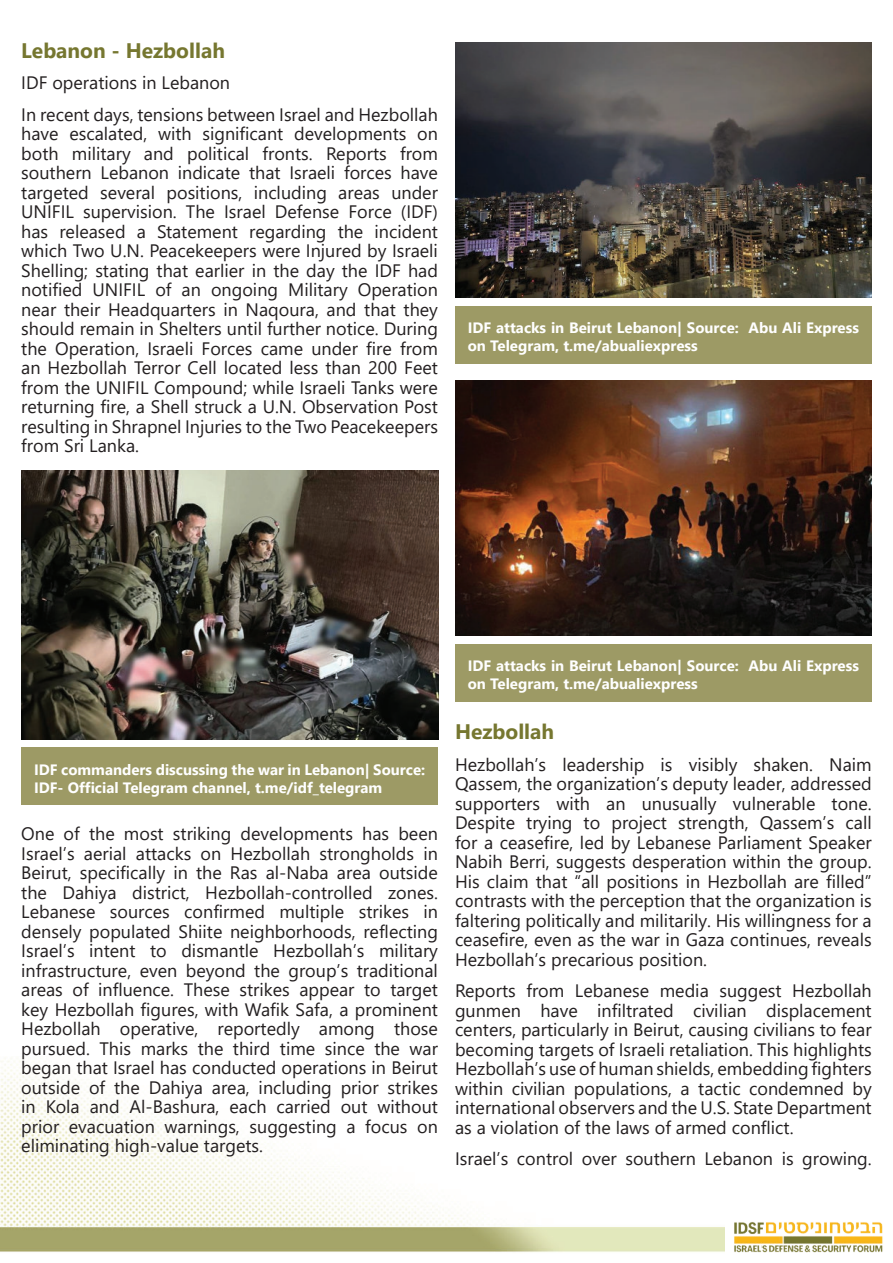
<style>
.page{position:relative;width:893px;height:1263px;background:#fff}
.page>*{position:absolute;margin:0;border:0;box-sizing:border-box;transform-origin:0 0}
.t1{font:700 21px "Segoe UI";color:#767730}
.t2{font:18px/19.5px "Segoe UI";color:#231f20;text-align:justify}
.t3{font:700 15px/18px "Segoe UI";color:#fff}
</style>
<div class="page">
<img style="left:0;top:1061px;width:725px;height:191px">
<img style="left:734px;top:1222px;width:149px;height:31px">
<img style="left:455px;top:43px;width:417px;height:255px">
<div style="left:455px;top:306px;width:417px;height:57px;background:#9d9a65"></div>
<img style="left:455px;top:381px;width:417px;height:255px">
<div style="left:455px;top:644px;width:417px;height:58px;background:#9d9a65"></div>
<img style="left:21px;top:470px;width:417px;height:269px">
<div style="left:21px;top:747px;width:417px;height:58px;background:#9d9a65"></div>
<p class="t1" style="left:21px;top:42px;width:205px">Le banon - Hezbollah</p>
<p class="t2" style="left:21px;top:69px;width:418px;line-height:31.3px">ID F operations in Lebanon<br>In recent days, tensions between Israel and Hezbollah</p>
<p class="t2" style="left:21px;top:126px;width:418px">have escalated, with significant developments on both military and political fronts. Reports from southern Lebanon indicate that Israeli forces have targeted several positions, including areas under UNIFIL supervision. The Israel Defense Force (IDF) has released a Statement regarding the incident which Two U.N. Peacekeepers were Injured by Israeli Shelling; stating that earlier in the day the IDF had notified UNIFIL of an ongoing Military Operation near their Headquarters in Naqoura, and that they should remain in Shelters until further notice. During the Operation, Israeli Forces came under fire from an Hezbollah Terror Cell located less than 200 Feet from the UNIFIL Compound; while Israeli Tanks were returning fire, a Shell struck a U.N. Observation Post resulting in Shrapnel Injuries to the Two Peacekeepers from Sri Lanka.</p>
<p class="t3" style="left:468px;top:320px;width:393px">IDF attacks in Beirut Lebanon| Source: Abu Ali Express on Telegram, t.me/abualiexpress</p>
<p class="t3" style="left:34px;top:762px;width:393px">IDF commanders discussing the war in Lebanon| Source:<br>IDF- Official Telegram channel, t.me/idf_telegram</p>
<p class="t2" style="left:21px;top:826px;width:418px">One of the most striking developments has been Israel’s aerial attacks on Hezbollah strongholds in Beirut, specifically in the Ras al-Naba area outside the Dahiya district, Hezbollah-controlled zones.<br>Lebanese sources confirmed multiple strikes in densely populated Shiite neighborhoods, reflecting Israel’s intent to dismantle Hezbollah’s military infrastructure, even beyond the group’s traditional areas of influence. These strikes appear to target key Hezbollah figures, with Wafik Safa, a prominent Hezbollah operative, reportedly among those pursued. This marks the third time since the war began that Israel has conducted operations in Beirut outside of the Dahiya area, including prior strikes in Kola and Al-Bashura, each carried out without prior evacuation warnings, suggesting a focus on eliminating high-value targets.</p>
<p class="t3" style="left:468px;top:658px;width:393px">IDF attacks in Beirut Lebanon| Source: Abu Ali Express on Telegram, t.me/abualiexpress</p>
<p class="t1" style="left:455px;top:723px;width:101px">He zbollah</p>
<p class="t2" style="left:455px;top:753px;width:418px">Hezbollah’s leadership is visibly shaken. Naim Qassem, the organization’s deputy leader, addressed supporters with an unusually vulnerable tone.<br>Despite trying to project strength, Qassem’s call for a ceasefire, led by Lebanese Parliament Speaker Nabih Berri, suggests desperation within the group.<br>His claim that “all positions in Hezbollah are filled” contrasts with the perception that the organization is faltering politically and militarily. His willingness for a ceasefire, even as the war in Gaza continues, reveals Hezbollah’s precarious position.</p>
<p class="t2" style="left:455px;top:982px;width:418px">Reports from Lebanese media suggest Hezbollah gunmen have infiltrated civilian displacement centers, particularly in Beirut, causing civilians to fear becoming targets of Israeli retaliation. This highlights Hezbollah’s use of human shields, embedding fighters within civilian populations, a tactic condemned by international observers and the U.S. State Department as a violation of the laws of armed conflict.</p>
<p class="t2" style="left:455px;top:1147px;width:418px">Israel’s control over southern Lebanon is growing.</p>
</div>
